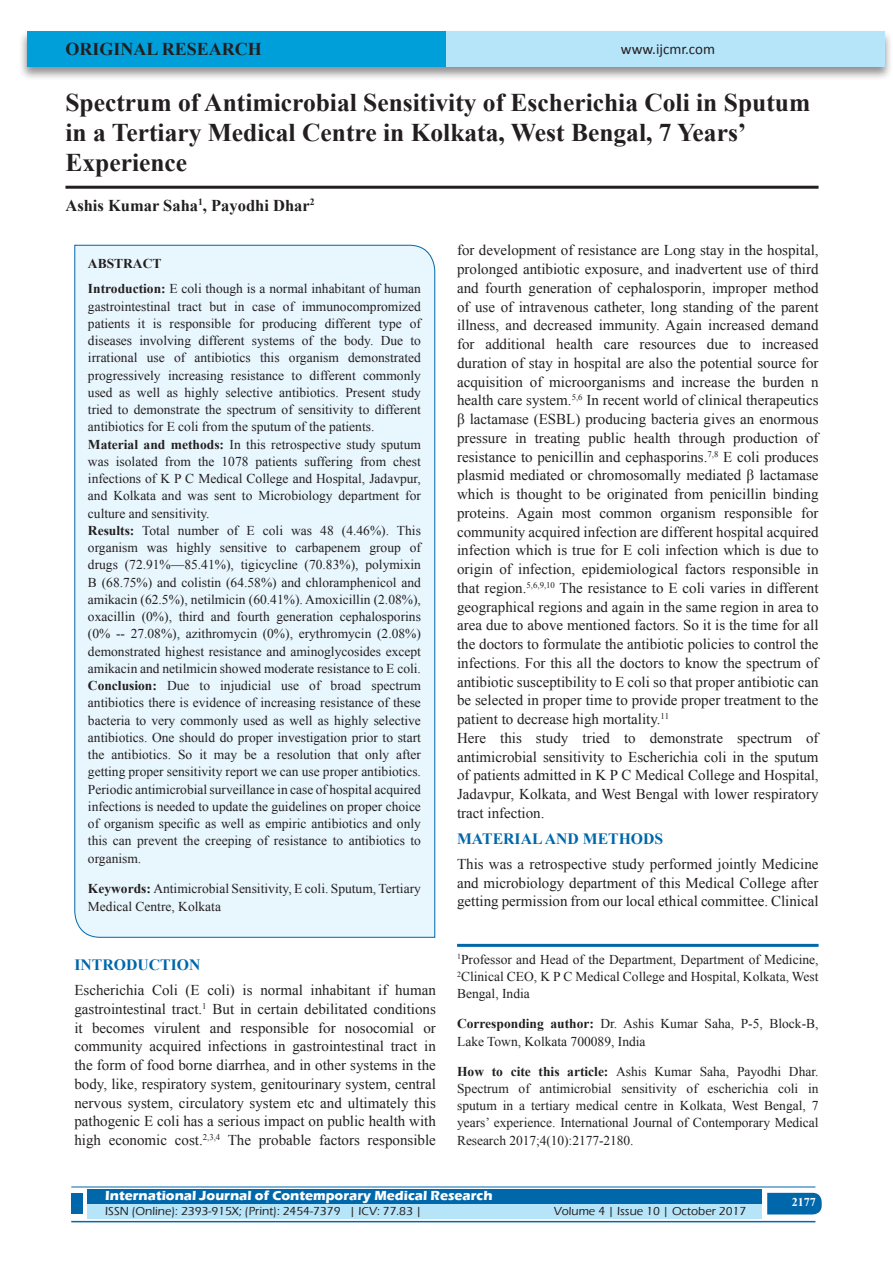
<style>
.page{position:relative;width:893px;height:1263px;background:#fff}
.page>*{position:absolute;margin:0;border:0;box-sizing:border-box;transform-origin:0 0}
.A_Title_New{font:700 25.5px/30px "Times New Roman";color:#231f20}
.AT_new{font:700 18px "Times New Roman";color:#231f20}
.AU-New{font:700 16.5px "Times New Roman";color:#231f20}
.t1{font:700 15.75px "Times New Roman";color:#0067aa}
.TX_New{font:15px/18.8px "Times New Roman";color:#231f20;text-align:justify}
.t2{font:15px "Calibri";color:#231f20}
.HTC_new{font:13.5px/17.2px "Times New Roman";color:#231f20}
.Affi_New{font:13.5px/17.2px "Times New Roman";color:#231f20;text-align:justify}
.Corresponding{font:13.5px/17.2px "Times New Roman";color:#231f20}
.t3{font:700 13.5px "Eras ITC";color:#fff}
.t4{font:500 12px "Eras ITC";color:#231f20}
.t5{font:700 12px "Times New Roman";color:#fff}
.s1{font-weight:700}
</style>
<div class="page">
<div style="left:19px;top:29px;width:874px;height:52px;background:#231f20;opacity:.5"></div>
<div style="left:27px;top:31px;width:858px;height:35px;background:#b6e4f9"></div>
<div style="left:27px;top:31px;width:419px;height:35px;background:#009fda"></div>
<div style="left:87px;top:1189px;width:674px;height:15px;background:#0067aa"></div>
<div style="left:87px;top:1204px;width:674px;height:15px;background:#b6e4f9"></div>
<svg style="left:767px;top:1193px;width:55px;height:21px"></svg>
<hr style="left:71px;top:1186px;width:744px;height:1px;background:#0067aa">
<hr style="left:71px;top:1221px;width:744px;height:1px;background:#0067aa">
<div style="left:71px;top:1193px;width:12px;height:21px;background:#0067aa"></div>
<hr style="left:65px;top:186px;width:754px;height:3px;background:#231f20">
<div style="left:74px;top:244px;width:361px;height:694px;background:#e8f6fd"></div>
<hr style="left:457px;top:944px;width:362px;height:3px;background:#0067aa">
<p class="AT_new" style="left:65px;top:36px;width:198px">ORIGINAL RESEARCH</p>
<p class="t2" style="left:621px;top:40px;width:96px">www.ijcmr.com</p>
<p class="A_Title_New" style="left:65px;top:87px;width:746px">Spectrum of Antimicrobial Sensitivity of Escherichia Coli in Sputum in a Tertiary Medical Centre in Kolkata, West Bengal, 7 Years’<br>Experience</p>
<p class="AU-New" style="left:65px;top:194px;width:251px">Ashis Kumar Saha<sup>1</sup>, Payodhi Dhar<sup>2</sup></p>
<p class="HTC_new" style="left:88px;top:250px;width:335px;line-height:25.8px"><span class="s1">ABSTRACT<br>Introduction:</span> E coli though is a normal inhabitant of human</p>
<p class="HTC_new" style="left:88px;top:297px;width:335px">gastrointestinal tract but in case of immunocompromized patients it is responsible for producing different type of diseases involving different systems of the body. Due to irrational use of antibiotics this organism demonstrated progressively increasing resistance to different commonly used as well as highly selective antibiotics. Present study tried to demonstrate the spectrum of sensitivity to different antibiotics for E coli from the sputum of the patients.<br><span class="s1">Material and methods:</span> In this retrospective study sputum was isolated from the 1078 patients suffering from chest infections of K P C Medical College and Hospital, Jadavpur, and Kolkata and was sent to Microbiology department for culture and sensitivity.<br><span class="s1">Results:</span> Total number of E coli was 48 (4.46%). This organism was highly sensitive to carbapenem group of drugs (72.91%—85.41%), tigicycline (70.83%), polymixin B (68.75%) and colistin (64.58%) and chloramphenicol and amikacin (62.5%), netilmicin (60.41%). Amoxicillin (2.08%), oxacillin (0%), third and fourth generation cephalosporins (0% -- 27.08%), azithromycin (0%), erythromycin (2.08%) demonstrated highest resistance and aminoglycosides except amikacin and netilmicin showed moderate resistance to E coli.<br><span class="s1">Conclusion:</span> Due to injudicial use of broad spectrum antibiotics there is evidence of increasing resistance of these bacteria to very commonly used as well as highly selective antibiotics. One should do proper investigation prior to start the antibiotics. So it may be a resolution that only after getting proper sensitivity report we can use proper antibiotics.<br>Periodic antimicrobial surveillance in case of hospital acquired infections is needed to update the guidelines on proper choice of organism specific as well as empiric antibiotics and only this can prevent the creeping of resistance to antibiotics to organism.</p>
<p class="HTC_new" style="left:88px;top:880px;width:335px;line-height:18px"><span class="s1">Keywords:</span> Antimicrobial Sensitivity, E coli. Sputum, Tertiary<br>Medical Centre, Kolkata</p>
<h1 class="t1" style="left:74px;top:954px;width:127px">INTRODUCTION</h1>
<p class="TX_New" style="left:74px;top:980px;width:363px">Escherichia Coli (E coli) is normal inhabitant if human gastrointestinal tract.<sup>1</sup> But in certain debilitated conditions it becomes virulent and responsible for nosocomial or community acquired infections in gastrointestinal tract in the form of food borne diarrhea, and in other systems in the body, like, respiratory system, genitourinary system, central nervous system, circulatory system etc and ultimately this pathogenic E coli has a serious impact on public health with high economic cost.<sup>2,3,4</sup> The probable factors responsible</p>
<p class="TX_New" style="left:457px;top:241px;width:363px">for development of resistance are Long stay in the hospital, prolonged antibiotic exposure, and inadvertent use of third and fourth generation of cephalosporin, improper method of use of intravenous catheter, long standing of the parent illness, and decreased immunity. Again increased demand for additional health care resources due to increased duration of stay in hospital are also the potential source for acquisition of microorganisms and increase the burden n health care system.<sup>5,6</sup> In recent world of clinical therapeutics β lactamase (ESBL) producing bacteria gives an enormous pressure in treating public health through production of resistance to penicillin and cephasporins.<sup>7,8</sup> E coli produces plasmid mediated or chromosomally mediated β lactamase which is thought to be originated from penicillin binding proteins. Again most common organism responsible for community acquired infection are different hospital acquired infection which is true for E coli infection which is due to origin of infection, epidemiological factors responsible in that region.<sup>5,6,9,10</sup> The resistance to E coli varies in different geographical regions and again in the same region in area to area due to above mentioned factors. So it is the time for all the doctors to formulate the antibiotic policies to control the infections. For this all the doctors to know the spectrum of antibiotic susceptibility to E coli so that proper antibiotic can be selected in proper time to provide proper treatment to the patient to decrease high mortality.<sup>11</sup></p>
<p class="TX_New" style="left:457px;top:728px;width:363px">Here this study tried to demonstrate spectrum of antimicrobial sensitivity to Escherichia coli in the sputum of patients admitted in K P C Medical College and Hospital, Jadavpur, Kolkata, and West Bengal with lower respiratory tract infection.</p>
<h1 class="t1" style="left:457px;top:827px;width:208px">MATERIAL AND METHODS</h1>
<p class="TX_New" style="left:457px;top:854px;width:363px">This was a retrospective study performed jointly Medicine and microbiology department of this Medical College after getting permission from our local ethical committee. Clinical</p>
<p class="Affi_New" style="left:457px;top:950px;width:363px"><sup>1</sup>Professor and Head of the Department, Department of Medicine, <sup>2</sup>Clinical CEO, K P C Medical College and Hospital, Kolkata, West Bengal, India</p>
<p class="Corresponding" style="left:457px;top:1015px;width:363px"><span class="s1">Corresponding author:</span> Dr. Ashis Kumar Saha, P-5, Block-B,<br>Lake Town, Kolkata 700089, India</p>
<p class="HTC_new" style="left:457px;top:1062px;width:363px;text-align:justify"><span class="s1">How to cite this article:</span> Ashis Kumar Saha, Payodhi Dhar.<br>Spectrum of antimicrobial sensitivity of escherichia coli in sputum in a tertiary medical centre in Kolkata, West Bengal, 7 years’ experience. International Journal of Contemporary Medical Research 2017;4(10):2177-2180.</p>
<p class="t3" style="left:105px;top:1188px;width:389px">International Journal of Contemporary Medical Research</p>
<p class="t4" style="left:105px;top:1204px;width:318px">ISSN (Online): 2393-915X; (Print): 2454-7379 | ICV: 77.83 |</p>
<p class="t4" style="left:554px;top:1204px;width:194px">Volume 4 | Issue 10 | October 2017</p>
<h4 class="t5" style="left:792px;top:1194px;width:25px">2177</h4>
</div>
